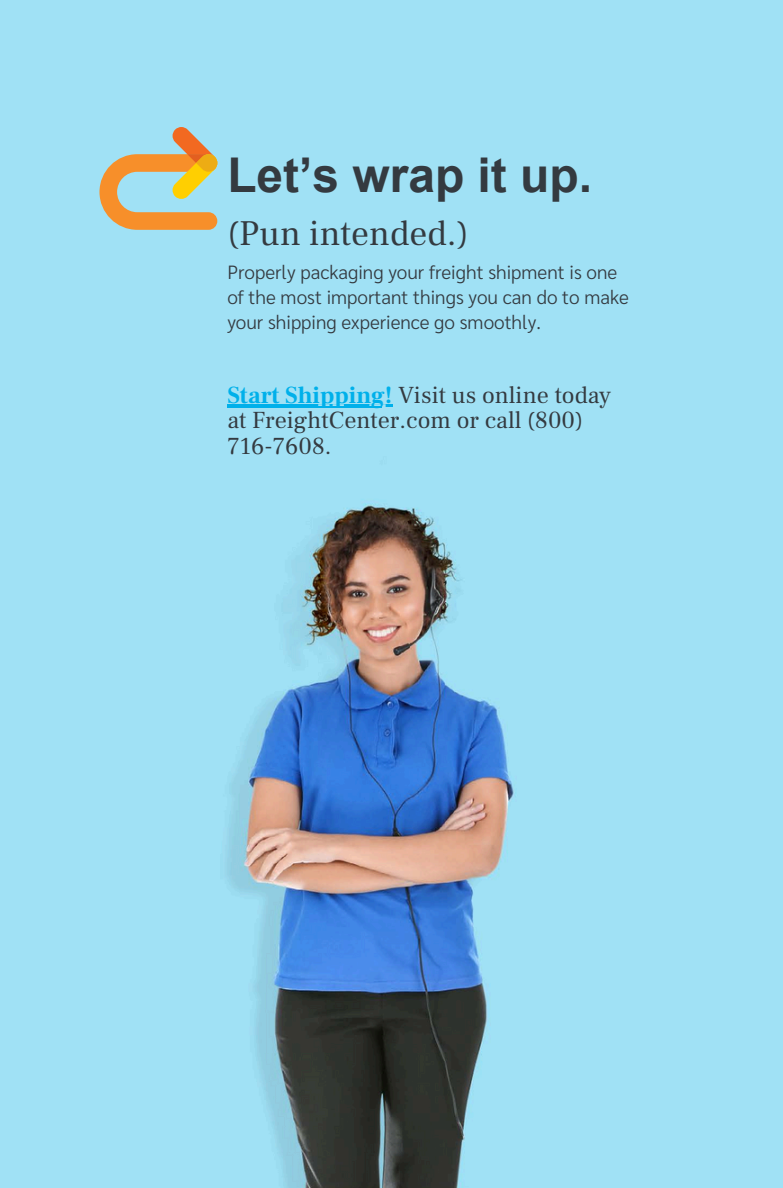
<style>
.page{position:relative;width:783px;height:1188px;background:#fff}
.page>*{position:absolute;margin:0;border:0;box-sizing:border-box;transform-origin:0 0}
.t1{font:700 47.85px "Arial";color:#343a40}
.t2{font:35.4px "Frank Ruhl Libre";color:#343a40}
.t3{font:24px/25.8px "Frank Ruhl Libre";color:#343a40}
.t4{font:300 19.2px/24.8px "Sarabun";color:#343a40}
.s1{font-weight:700;color:#00b0ea}
</style>
<div class="page">
<img style="left:0;top:0;width:783px;height:1188px">
<svg style="left:99px;top:127px;width:119px;height:103px;background:#c6be96"></svg>
<hr style="left:227px;top:407px;width:154px;height:1px;background:#00b0ea">
<hr style="left:227px;top:405px;width:166px;height:2px;background:#00b0ea">
<p class="t1" style="left:227px;top:148px;width:366px">Let’s wrap it up.</p>
<p class="t2" style="left:227px;top:211px;width:243px">(Pun intended.)</p>
<p class="t4" style="left:227px;top:259px;width:403px">Properly packaging your freight shipment is one of the most important things you can do to make your shipping experience go smoothly.</p>
<p class="t3" style="left:227px;top:382px;width:385px"><span class="s1">Start Shipping!</span> Visit us online today at FreightCenter.com or call (800)<br>716-7608.</p>
</div>
